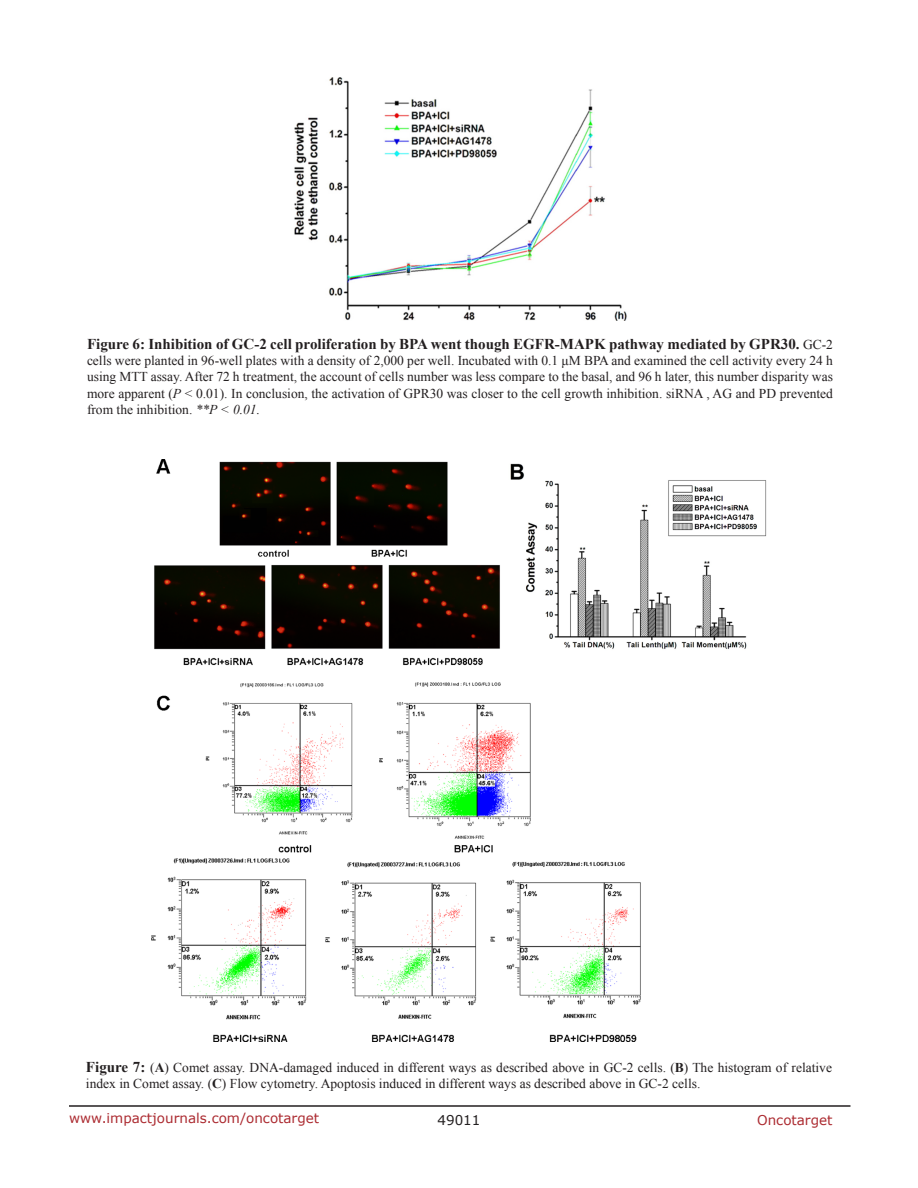
<style>
.page{position:relative;width:918px;height:1188px;background:#fff}
.page>*{position:absolute;margin:0;border:0;box-sizing:border-box;transform-origin:0 0}
.FigureText{font:700 15px "Times New Roman";color:#231f20}
.FigureText-2{font:13.5px/16.2px "Times New Roman";color:#231f20;text-align:justify}
.t1{font:13.5px "Verdana";color:#ac2b31}
.t2{font:13.5px "Verdana";color:#231f20}
.s1{font-weight:400;font-size:13.5px}
.s2{font-style:italic}
.s3{font-weight:700;font-size:15px}
.s4{font-weight:700}
</style>
<div class="page">
<hr style="left:69px;top:1105px;width:781px;height:2px;background:#231f20">
<img style="left:294px;top:78px;width:333px;height:242px">
<img style="left:151px;top:460px;width:616px;height:582px">
<p class="FigureText" style="left:87px;top:334px;width:747px">Figure 6: Inhibition of GC-2 cell proliferation by BPA went though EGFR-MAPK pathway mediated by GPR30. <span class="s1">GC-2</span></p>
<p class="FigureText-2" style="left:87px;top:352px;width:748px">cells were planted in 96-well plates with a density of 2,000 per well. Incubated with 0.1 μM BPA and examined the cell activity every 24 h using MTT assay. After 72 h treatment, the account of cells number was less compare to the basal, and 96 h later, this number disparity was more apparent (<span class="s2">P</span> &lt; 0.01). In conclusion, the activation of GPR30 was closer to the cell growth inhibition. siRNA , AG and PD prevented from the inhibition. <span class="s2">**P &lt; 0.01.</span></p>
<p class="FigureText-2" style="left:86px;top:1059px;width:748px"><span class="s3">Figure 7:</span> (<span class="s4">A</span>) Comet assay. DNA-damaged induced in different ways as described above in GC-2 cells. (<span class="s4">B</span>) The histogram of relative index in Comet assay. (<span class="s4">C</span>) Flow cytometry. Apoptosis induced in different ways as described above in GC-2 cells.</p>
<p class="t1" style="left:69px;top:1109px;width:252px">www.impactjournals.com/oncotarget</p>
<p class="t2" style="left:438px;top:1111px;width:44px">49011</p>
<p class="t1" style="left:757px;top:1111px;width:77px">Oncotarget</p>
</div>
